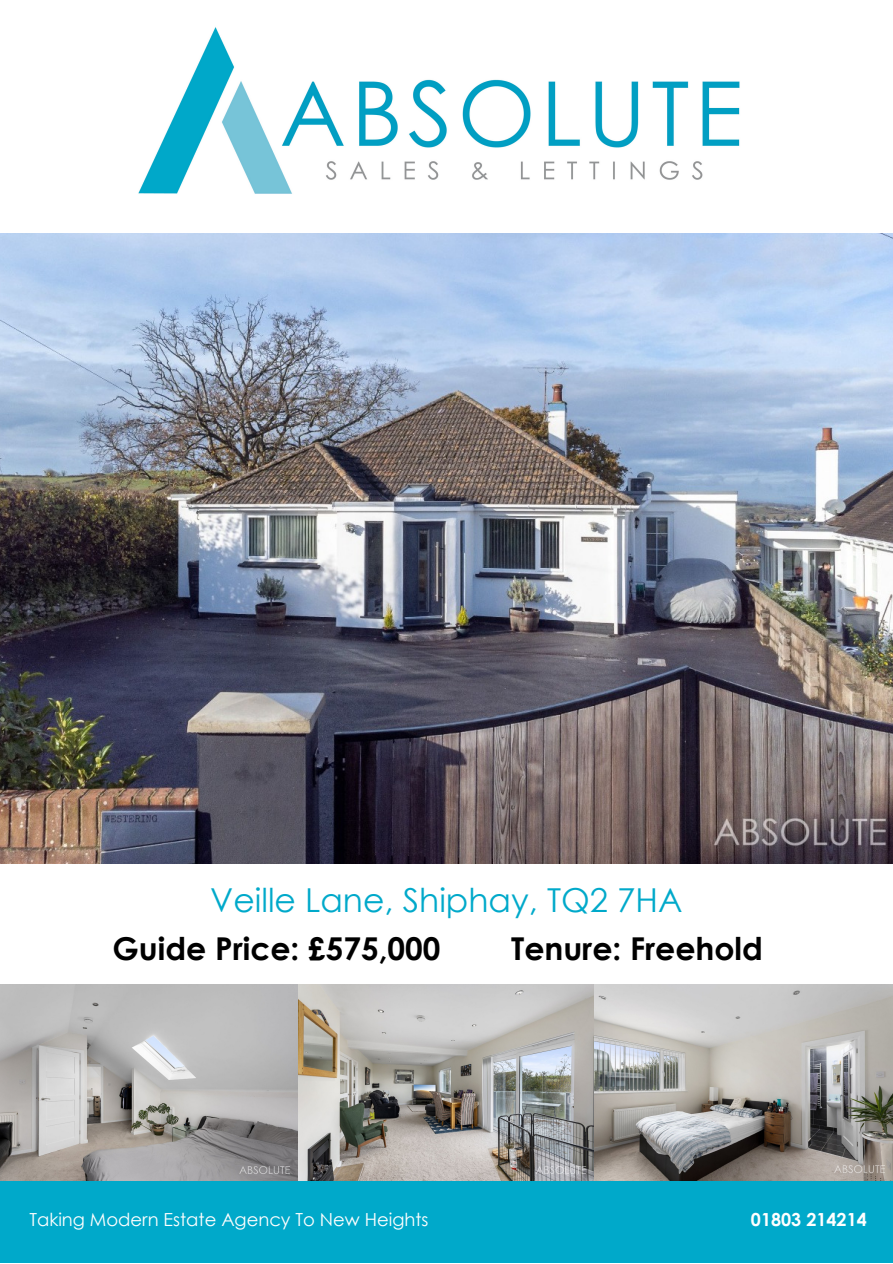
<style>
.page{position:relative;width:893px;height:1264px;background:#fff}
.page>*{position:absolute;margin:0;border:0;box-sizing:border-box;transform-origin:0 0}
.t1{font:33px "Century Gothic";color:#00a9ca}
.t2{font:700 31.5px "Century Gothic";color:#000}
.t3{font:18px "Century Gothic";color:#fff}
.t4{font:700 18px "Century Gothic";color:#fff}
</style>
<div class="page">
<img style="left:0;top:984px;width:892px;height:197px">
<img style="left:138px;top:27px;width:602px;height:167px">
<div style="left:0;top:1181px;width:892px;height:81px;background:#00a9ca"></div>
<img style="left:0;top:234px;width:892px;height:629px">
<h1 class="t1" style="left:210px;top:878px;width:473px">Veille Lane, Shiphay, TQ2 7HA</h1>
<h2 class="t2" style="left:112px;top:927px;width:329px">Guide Price: £575,000</h2>
<h2 class="t2" style="left:511px;top:927px;width:253px">Tenure: Freehold</h2>
<p class="t3" style="left:29px;top:1208px;width:400px">Taking Modern Estate Agency To New Heights</p>
<p class="t4" style="left:751px;top:1208px;width:117px">01803 214214</p>
</div>
